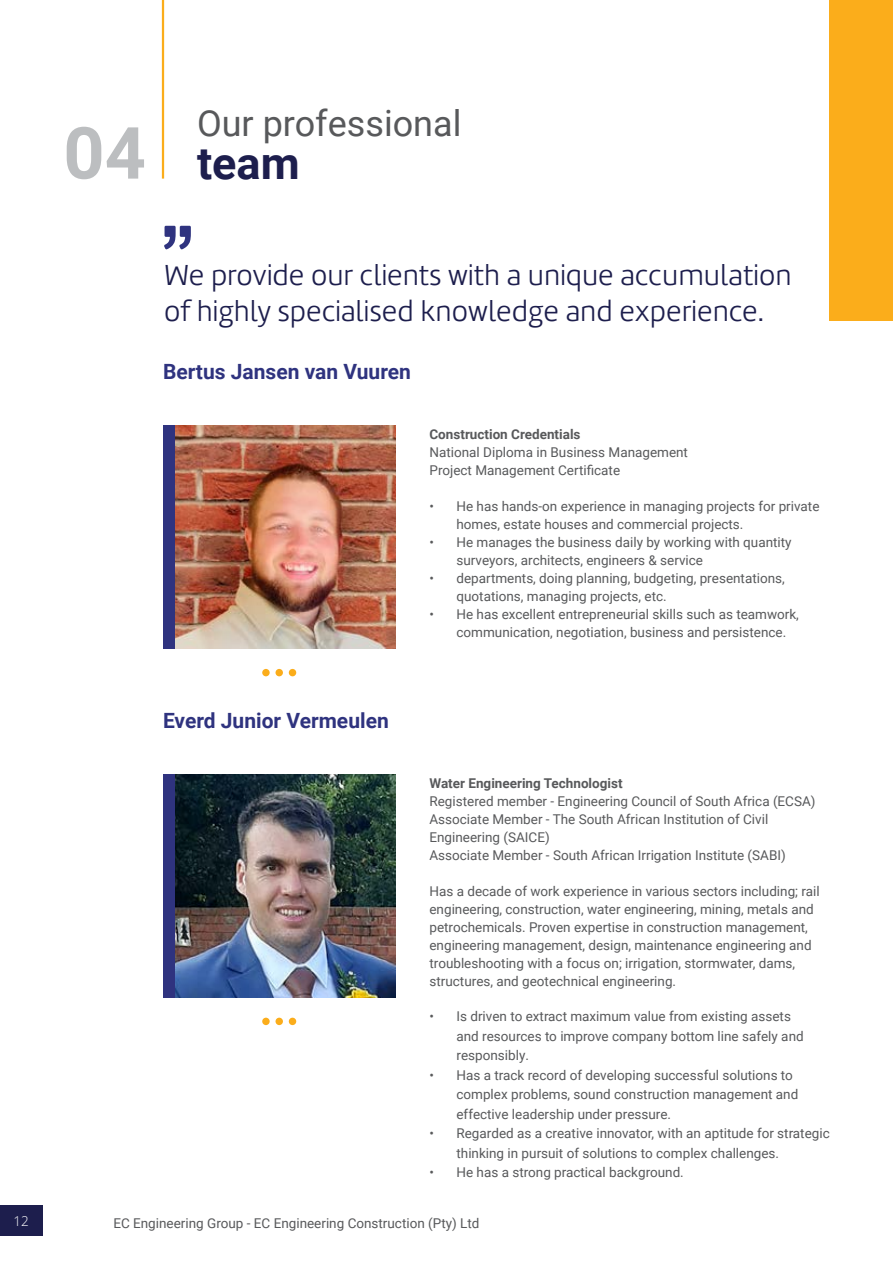
<style>
.page{position:relative;width:893px;height:1263px;background:#fff}
.page>*{position:absolute;margin:0;border:0;box-sizing:border-box;transform-origin:0 0}
.t1{font:700 45px "Roboto";color:#1d1e4d}
.t2{font:36px "Roboto";color:#58595b}
.t3{font:300 30px/36px "Marine";color:#1d1e4d}
.t4{font:700 21px "Roboto";color:#2f337f}
.t5{font:13.5px/18px "Roboto";color:#58595b}
.t6{font:700 13.5px "Roboto";color:#58595b}
.t7{font:300 13.5px "Open Sans";color:#fff}
.s1{font-size:72px;color:#bcbec0}
</style>
<div class="page">
<div style="left:0;top:1205px;width:43px;height:30px;background:#1d1e4d"></div>
<div style="left:829px;top:0;width:64px;height:320px;background:#fbad1b"></div>
<hr style="left:162px;top:0;width:2px;height:179px;background:#fbad1b">
<img style="left:175px;top:425px;width:220px;height:223px">
<div style="left:275px;top:669px;width:8px;height:7px;background:#fbad1b;border-radius:50%"></div>
<div style="left:262px;top:669px;width:8px;height:7px;background:#fbad1b;border-radius:50%"></div>
<div style="left:289px;top:669px;width:7px;height:7px;background:#fbad1b;border-radius:50%"></div>
<div style="left:163px;top:425px;width:12px;height:223px;background:#2f337f"></div>
<svg style="left:164px;top:226px;width:27px;height:24px"></svg>
<img style="left:175px;top:774px;width:220px;height:223px">
<div style="left:275px;top:1018px;width:8px;height:7px;background:#fbad1b;border-radius:50%"></div>
<div style="left:262px;top:1018px;width:8px;height:7px;background:#fbad1b;border-radius:50%"></div>
<div style="left:289px;top:1018px;width:7px;height:7px;background:#fbad1b;border-radius:50%"></div>
<div style="left:163px;top:774px;width:12px;height:223px;background:#2f337f"></div>
<h2 class="t2" style="left:197px;top:98px;width:266px">Our professional</h2>
<h1 class="t1" style="left:63px;top:131px;width:238px"><span class="s1">04</span> team</h1>
<h3 class="t3" style="left:164px;top:256px;width:629px">We provide our clients with a unique accumulation of highly specialised knowledge and experience.</h3>
<h3 class="t4" style="left:163px;top:357px;width:249px">Bertus Jansen van Vuuren</h3>
<h3 class="t4" style="left:163px;top:706px;width:227px">Everd Junior Vermeulen</h3>
<p class="t6" style="left:429px;top:425px;width:153px">Construction Credentials</p>
<p class="t5" style="left:429px;top:443px;width:260px">National Diploma in Business Management<br>Project Management Certificate</p>
<p class="t5" style="left:456px;top:497px;width:364px;text-indent:-27px">• He has hands-on experience in managing projects for private homes, estate houses and commercial projects.</p>
<p class="t5" style="left:456px;top:533px;width:337px;text-indent:-27px">• He manages the business daily by working with quantity surveyors, architects, engineers &amp; service</p>
<p class="t5" style="left:456px;top:569px;width:330px;text-indent:-27px">• departments, doing planning, budgeting, presentations, quotations, managing projects, etc.</p>
<p class="t5" style="left:456px;top:605px;width:344px;text-indent:-27px">• He has excellent entrepreneurial skills such as teamwork, communication, negotiation, business and persistence.</p>
<p class="t6" style="left:429px;top:774px;width:195px">Water Engineering Technologist</p>
<p class="t5" style="left:429px;top:792px;width:388px">Registered member - Engineering Council of South Africa (ECSA)<br>Associate Member - The South African Institution of Civil Engineering (SAICE)<br>Associate Member - South African Irrigation Institute (SABI)</p>
<p class="t5" style="left:429px;top:882px;width:392px">Has a decade of work experience in various sectors including; rail engineering, construction, water engineering, mining, metals and petrochemicals. Proven expertise in construction management, engineering management, design, maintenance engineering and troubleshooting with a focus on; irrigation, stormwater, dams, structures, and geotechnical engineering.</p>
<p class="t5" style="left:456px;top:1006px;width:349px;line-height:19.5px;text-indent:-27px">• Is driven to extract maximum value from existing assets and resources to improve company bottom line safely and responsibly.</p>
<p class="t5" style="left:456px;top:1065px;width:343px;line-height:19.5px;text-indent:-27px">• Has a track record of developing successful solutions to complex problems, sound construction management and effective leadership under pressure.</p>
<p class="t5" style="left:456px;top:1123px;width:375px;line-height:19.5px;text-indent:-27px">• Regarded as a creative innovator, with an aptitude for strategic thinking in pursuit of solutions to complex challenges.</p>
<p class="t5" style="left:429px;top:1163px;width:256px">• He has a strong practical background.</p>
<p class="t7" style="left:14px;top:1211px;width:17px">12</p>
<p class="t5" style="left:113px;top:1213px;width:368px">EC Engineering Group - EC Engineering Construction (Pty) Ltd</p>
</div>
